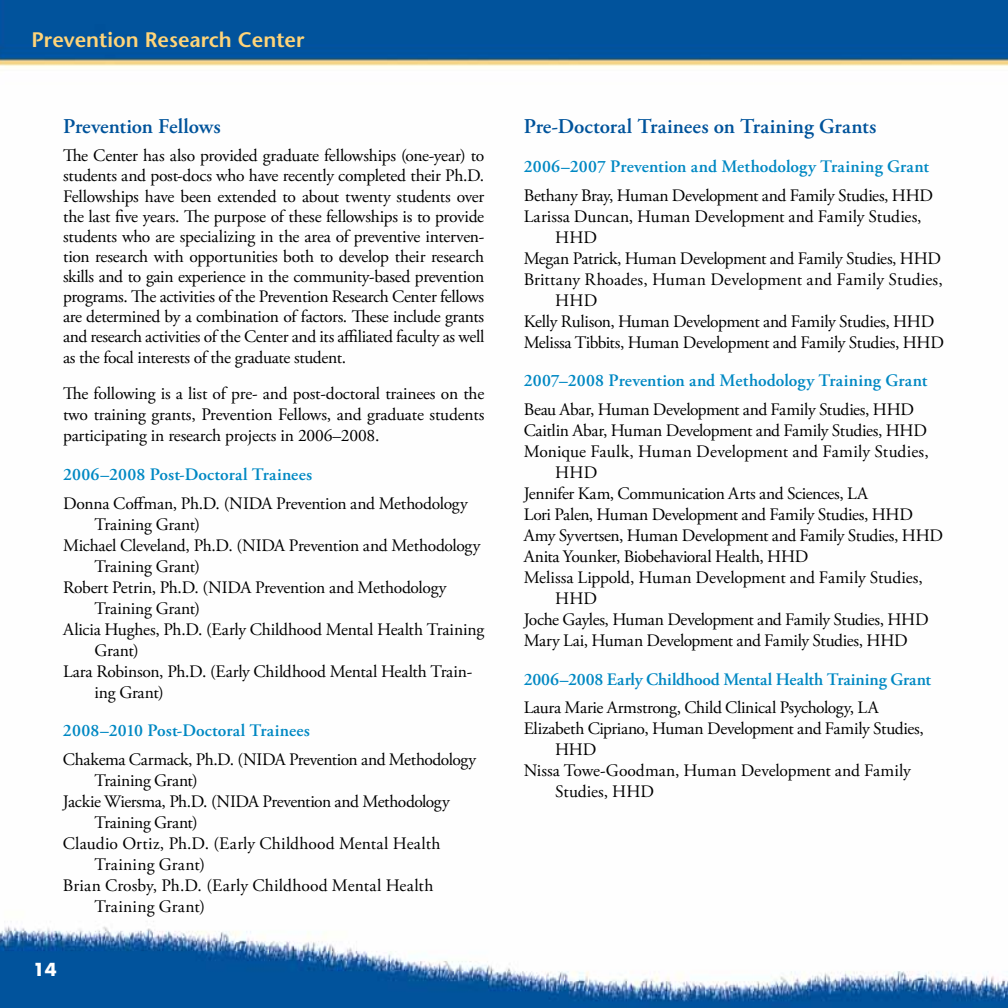
<style>
.page{position:relative;width:1008px;height:1008px;background:#fff}
.page>*{position:absolute;margin:0;border:0;box-sizing:border-box;transform-origin:0 0}
.t1{font:600 21px "Adobe Garamond Pro";color:#00539b}
.t2{font:600 21px "Stone Sans";color:#ffd478}
.t3{font:17.5px/20.1px "Adobe Garamond Pro";letter-spacing:-.015em;color:#000;text-align:justify}
.t4{font:600 17.5px "Adobe Garamond Pro";letter-spacing:.005em;color:#0088c3}
.t5{font:17.5px "Adobe Garamond Pro";letter-spacing:.01em;color:#000}
.t6{font:17.5px "Adobe Garamond Pro";letter-spacing:.005em;color:#000}
.t7{font:700 17.5px "Futura";color:#fff}
</style>
<div class="page">
<img style="left:0;top:0;width:1008px;height:1008px">
<p class="t2" style="left:32px;top:27px;width:275px">Prevention Research Center</p>
<p class="t1" style="left:63px;top:115px;width:159px">Prevention Fellows</p>
<p class="t3" style="left:63px;top:146px;width:423px">The Center has also provided graduate fellowships (one-year) to students and post-docs who have recently completed their Ph.D.<br>Fellowships have been extended to about twenty students over the last five years. The purpose of these fellowships is to provide students who are specializing in the area of preventive interven&shy;tion research with opportunities both to develop their research skills and to gain experience in the community-based prevention programs. The activities of the Prevention Research Center fellows are determined by a combination of factors. These include grants and research activities of the Center and its affiliated faculty as well as the focal interests of the graduate student.</p>
<p class="t3" style="left:63px;top:384px;width:423px;line-height:21px">The following is a list of pre- and post-doctoral trainees on the two training grants, Prevention Fellows, and graduate students participating in research projects in 2006–2008.</p>
<p class="t4" style="left:63px;top:464px;width:251px">2006–2008 Post-Doctoral Trainees</p>
<p class="t3" style="left:63px;top:494px;width:406px">Donna Coffman, Ph.D. (NIDA Prevention and Methodology</p>
<p class="t3" style="left:94px;top:515px;width:107px">Training Grant)</p>
<p class="t3" style="left:63px;top:536px;width:419px">Michael Cleveland, Ph.D. (NIDA Prevention and Methodology</p>
<p class="t3" style="left:94px;top:557px;width:107px">Training Grant)</p>
<p class="t3" style="left:63px;top:578px;width:385px">Robert Petrin, Ph.D. (NIDA Prevention and Methodology</p>
<p class="t3" style="left:94px;top:599px;width:107px">Training Grant)</p>
<p class="t3" style="left:63px;top:620px;width:423px">Alicia Hughes, Ph.D. (Early Childhood Mental Health Training</p>
<p class="t3" style="left:94px;top:641px;width:46px">Grant)</p>
<p class="t3" style="left:63px;top:662px;width:411px">Lara Robinson, Ph.D. (Early Childhood Mental Health Train-</p>
<p class="t3" style="left:94px;top:683px;width:71px">ing Grant)</p>
<p class="t4" style="left:63px;top:721px;width:248px">2008–2010 Post-Doctoral Trainees</p>
<p class="t3" style="left:63px;top:750px;width:415px">Chakema Carmack, Ph.D. (NIDA Prevention and Methodology</p>
<p class="t3" style="left:94px;top:771px;width:105px">Training Grant)</p>
<p class="t3" style="left:63px;top:792px;width:388px">Jackie Wiersma, Ph.D. (NIDA Prevention and Methodology</p>
<p class="t3" style="left:94px;top:813px;width:105px">Training Grant)</p>
<p class="t5" style="left:63px;top:833px;width:379px">Claudio Ortiz, Ph.D. (Early Childhood Mental Health</p>
<p class="t5" style="left:94px;top:854px;width:112px">Training Grant)</p>
<p class="t5" style="left:63px;top:875px;width:372px">Brian Crosby, Ph.D. (Early Childhood Mental Health</p>
<p class="t5" style="left:94px;top:896px;width:112px">Training Grant)</p>
<p class="t7" style="left:33px;top:957px;width:26px">14</p>
<p class="t1" style="left:524px;top:115px;width:354px">Pre-Doctoral Trainees on Training Grants</p>
<p class="t4" style="left:524px;top:156px;width:407px">2006–2007 Prevention and Methodology Training Grant</p>
<p class="t3" style="left:524px;top:186px;width:411px">Bethany Bray, Human Development and Family Studies, HHD</p>
<p class="t3" style="left:524px;top:207px;width:400px">Larissa Duncan, Human Development and Family Studies,</p>
<p class="t3" style="left:555px;top:228px;width:43px">HHD</p>
<p class="t3" style="left:524px;top:249px;width:419px">Megan Patrick, Human Development and Family Studies, HHD</p>
<p class="t6" style="left:524px;top:269px;width:421px">Brittany Rhoades, Human Development and Family Studies,</p>
<p class="t3" style="left:555px;top:291px;width:44px">HHD</p>
<p class="t3" style="left:524px;top:312px;width:412px">Kelly Rulison, Human Development and Family Studies, HHD</p>
<p class="t3" style="left:524px;top:333px;width:422px">Melissa Tibbits, Human Development and Family Studies, HHD</p>
<p class="t4" style="left:524px;top:371px;width:405px">2007–2008 Prevention and Methodology Training Grant</p>
<p class="t3" style="left:524px;top:400px;width:392px">Beau Abar, Human Development and Family Studies, HHD</p>
<p class="t3" style="left:524px;top:421px;width:405px">Caitlin Abar, Human Development and Family Studies, HHD</p>
<p class="t3" style="left:524px;top:442px;width:407px">Monique Faulk, Human Development and Family Studies,</p>
<p class="t3" style="left:555px;top:463px;width:44px">HHD</p>
<p class="t3" style="left:524px;top:484px;width:346px">Jennifer Kam, Communication Arts and Sciences, LA</p>
<p class="t3" style="left:524px;top:505px;width:391px">Lori Palen, Human Development and Family Studies, HHD</p>
<p class="t3" style="left:524px;top:526px;width:421px">Amy Syvertsen, Human Development and Family Studies, HHD</p>
<p class="t3" style="left:524px;top:547px;width:286px">Anita Younker, Biobehavioral Health, HHD</p>
<p class="t3" style="left:524px;top:568px;width:401px">Melissa Lippold, Human Development and Family Studies,</p>
<p class="t3" style="left:555px;top:589px;width:43px">HHD</p>
<p class="t3" style="left:524px;top:610px;width:407px">Joche Gayles, Human Development and Family Studies, HHD</p>
<p class="t3" style="left:524px;top:631px;width:386px">Mary Lai, Human Development and Family Studies, HHD</p>
<p class="t4" style="left:524px;top:669px;width:409px">2006–2008 Early Childhood Mental Health Training Grant</p>
<p class="t3" style="left:524px;top:698px;width:356px">Laura Marie Armstrong, Child Clinical Psychology, LA</p>
<p class="t3" style="left:524px;top:719px;width:402px">Elizabeth Cipriano, Human Development and Family Studies,</p>
<p class="t3" style="left:555px;top:740px;width:43px">HHD</p>
<p class="t3" style="left:524px;top:761px;width:389px">Nissa Towe-Goodman, Human Development and Family</p>
<p class="t6" style="left:555px;top:781px;width:101px">Studies, HHD</p>
</div>
